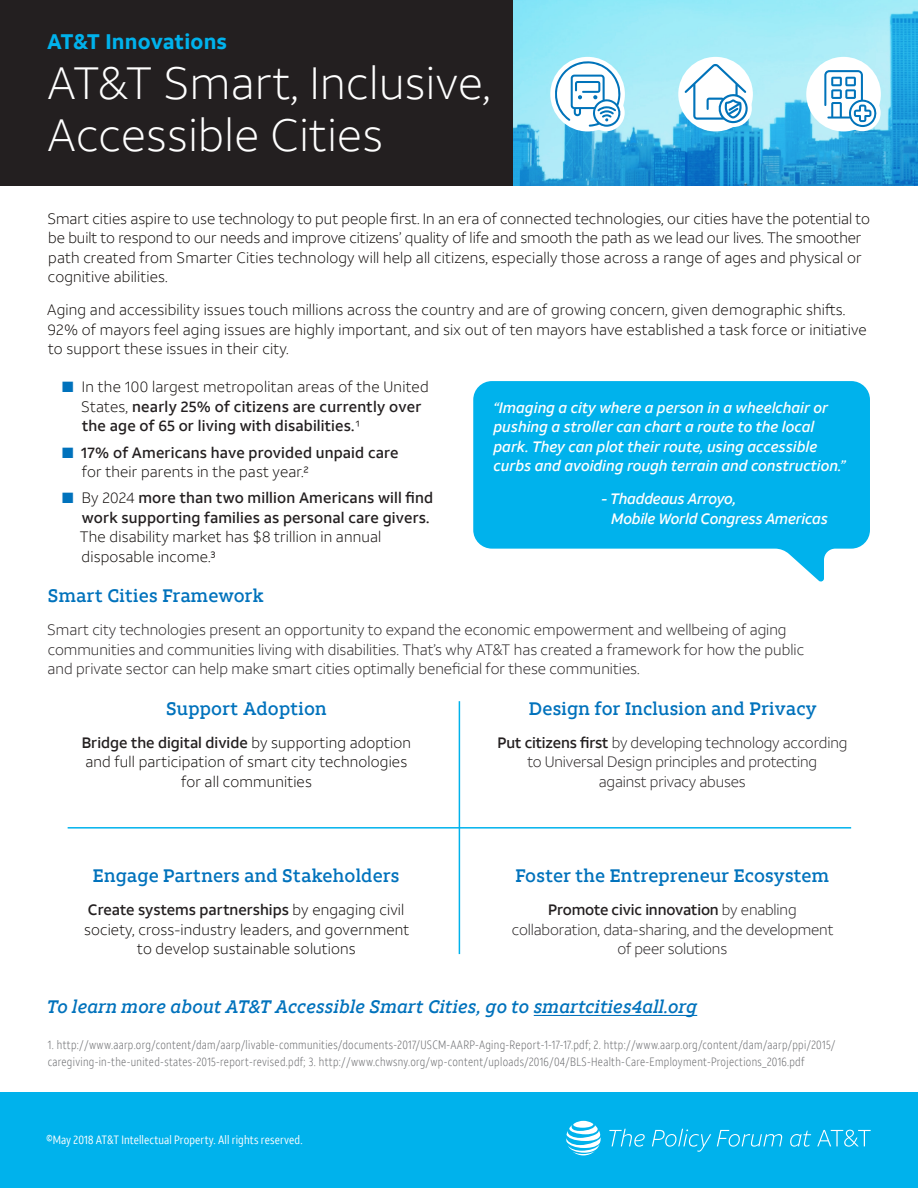
<style>
.page{position:relative;width:918px;height:1188px;background:#fff}
.page>*{position:absolute;margin:0;border:0;box-sizing:border-box;transform-origin:0 0}
.t1{font:300 45px/52.5px "ATT Aleck Sans";letter-spacing:.01em;color:#fff}
.t2{font:700 21px "ATT Aleck Sans";letter-spacing:.01em;color:#00b2ec}
.Body{font:500 18px "ATT Aleck Slab";letter-spacing:.01em;color:#0072bc}
.Body-2{font:italic 500 18px "ATT Aleck Slab";letter-spacing:.01em;color:#0072bc}
.Body-3{font:300 15px/19.5px "ATT Aleck Sans";letter-spacing:.01em;color:#0a0604}
.Body-4{font:300 15px/19.5px "ATT Aleck Sans";color:#231f20;text-align:center}
.t3{font:500 15px/19.5px "ATT Aleck Sans";letter-spacing:.01em;color:#231f20}
.t4{font:italic 500 15px/19.5px "ATT Aleck Sans";color:#fff}
.Body-5{font:300 12px/16.5px "ATT Aleck Cd";letter-spacing:.025em;color:#6c6d70}
.t5{font:12px "ATT Aleck Cd";letter-spacing:.005em;color:#fff}
.s1{color:#0072bc}
.s2{font-weight:300;color:#0a0604}
.s3{font-weight:500;color:#231f20}
.s4{font-weight:500}
</style>
<div class="page">
<svg style="left:513px;top:0;width:405px;height:185px"></svg>
<div style="left:0;top:1093px;width:918px;height:95px;background:#00b2ec"></div>
<div style="left:0;top:0;width:513px;height:185px;background:#231f20"></div>
<svg style="left:566px;top:1121px;width:35px;height:34px"></svg>
<svg style="left:817px;top:1130px;width:54px;height:17px"></svg>
<svg style="left:609px;top:1129px;width:202px;height:23px"></svg>
<svg style="left:473px;top:381px;width:397px;height:201px;fill:#00b2ec"></svg>
<hr style="left:459px;top:701px;width:1px;height:253px;background:#00b2ec">
<hr style="left:68px;top:827px;width:783px;height:2px;background:#00b2ec">
<hr style="left:534px;top:1015px;width:163px;height:1px;background:#0072bc">
<div style="left:550px;top:57px;width:75px;height:74px;background:#fff;border-radius:50%"></div>
<div style="left:588px;top:94px;width:37px;height:37px;background:#fff;border-radius:50%"></div>
<svg style="left:555px;top:61px;width:66px;height:66px"></svg>
<div style="left:678px;top:57px;width:75px;height:74px;background:#fff;border-radius:50%"></div>
<div style="left:715px;top:90px;width:37px;height:37px;background:#fff;border-radius:50%"></div>
<svg style="left:685px;top:64px;width:64px;height:59px"></svg>
<div style="left:806px;top:57px;width:75px;height:74px;background:#fff;border-radius:50%"></div>
<div style="left:844px;top:94px;width:37px;height:37px;background:#fff;border-radius:50%"></div>
<svg style="left:824px;top:70px;width:54px;height:57px"></svg>
<p class="t2" style="left:47px;top:28px;width:181px">AT&amp;T Innovations</p>
<p class="t1" style="left:48px;top:56px;width:445px">AT&amp;T Smart, Inclusive,<br>Accessible Cities</p>
<p class="Body-3" style="left:47px;top:208px;width:824px">Smart cities aspire to use technology to put people first. In an era of connected technologies, our cities have the potential to be built to respond to our needs and improve citizens’ quality of life and smooth the path as we lead our lives. The smoother path created from Smarter Cities technology will help all citizens, especially those across a range of ages and physical or cognitive abilities.</p>
<p class="Body-3" style="left:47px;top:300px;width:821px">Aging and accessibility issues touch millions across the country and are of growing concern, given demographic shifts.<br>92% of mayors feel aging issues are highly important, and six out of ten mayors have established a task force or initiative to support these issues in their city.</p>
<p class="t3" style="left:81px;top:377px;width:349px;text-indent:-19px"><span class="s1">■</span> <span class="s2">In the 100 largest metropolitan areas of the United<br>States,</span> nearly 25% of citizens are currently over the age of 65 or living with disabilities.<span class="s2">1</span></p>
<p class="t3" style="left:82px;top:443px;width:318px;text-indent:-20px"><span class="s1">■</span> 17% of Americans have provided unpaid care <span class="s2">for their parents in the past year.2</span></p>
<p class="t3" style="left:80px;top:488px;width:355px;text-indent:-18px"><span class="s1">■</span> <span class="s2">By 2024</span> more than two million Americans will find work supporting families as personal care givers.<br><span class="s2">The disability market has $8 trillion in annual disposable income.3</span></p>
<p class="t4" style="left:494px;top:398px;width:354px">“Imaging a city where a person in a wheelchair or pushing a stroller can chart a route to the local park. They can plot their route, using accessible curbs and avoiding rough terrain and construction.”</p>
<p class="t4" style="left:611px;top:489px;width:218px;text-indent:-10px">- Thaddeaus Arroyo,<br>Mobile World Congress Americas</p>
<p class="Body" style="left:48px;top:585px;width:217px">Smart Cities Framework</p>
<p class="Body-4" style="left:47px;top:620px;width:758px;text-align:left">Smart city technologies present an opportunity to expand the economic empowerment and wellbeing of aging communities and communities living with disabilities. That’s why AT&amp;T has created a framework for how the public and private sector can help make smart cities optimally beneficial for these communities.</p>
<p class="Body" style="left:166px;top:697px;width:162px">Support Adoption</p>
<p class="Body-3" style="left:82px;top:733px;width:331px;text-align:center"><span class="s3">Bridge the digital divide</span> by supporting adoption and full participation of smart city technologies for all communities</p>
<p class="Body" style="left:93px;top:865px;width:308px">Engage Partners and Stakeholders</p>
<p class="Body-3" style="left:84px;top:900px;width:327px;text-align:center"><span class="s3">Create systems partnerships</span> by engaging civil society, cross-industry leaders, and government to develop sustainable solutions</p>
<p class="Body" style="left:529px;top:697px;width:289px">Design for Inclusion and Privacy</p>
<p class="Body-4" style="left:497px;top:733px;width:351px"><span class="s4">Put citizens first</span> by developing technology according to Universal Design principles and protecting<br>against privacy abuses</p>
<p class="Body" style="left:515px;top:865px;width:315px">Foster the Entrepreneur Ecosystem</p>
<p class="Body-4" style="left:512px;top:900px;width:323px"><span class="s4">Promote civic innovation</span> by enabling collaboration, data-sharing, and the development of peer solutions</p>
<p class="Body-2" style="left:47px;top:996px;width:652px">To learn more about AT&amp;T Accessible Smart Cities, go to smartcities4all.org</p>
<p class="Body-5" style="left:48px;top:1037px;width:789px">1. http://www.aarp.org/content/dam/aarp/livable-communities/documents-2017/USCM-AARP-Aging-Report-1-17-17.pdf; 2. http://www.aarp.org/content/dam/aarp/ppi/2015/ caregiving-in-the-united-states-2015-report-revised.pdf; 3. http://www.chwsny.org/wp-content/uploads/2016/04/BLS-Health-Care-Employment-Projections_2016.pdf</p>
<p class="t5" style="left:46px;top:1133px;width:258px">©May 2018 AT&amp;T Intellectual Property. All rights reserved.</p>
</div>
